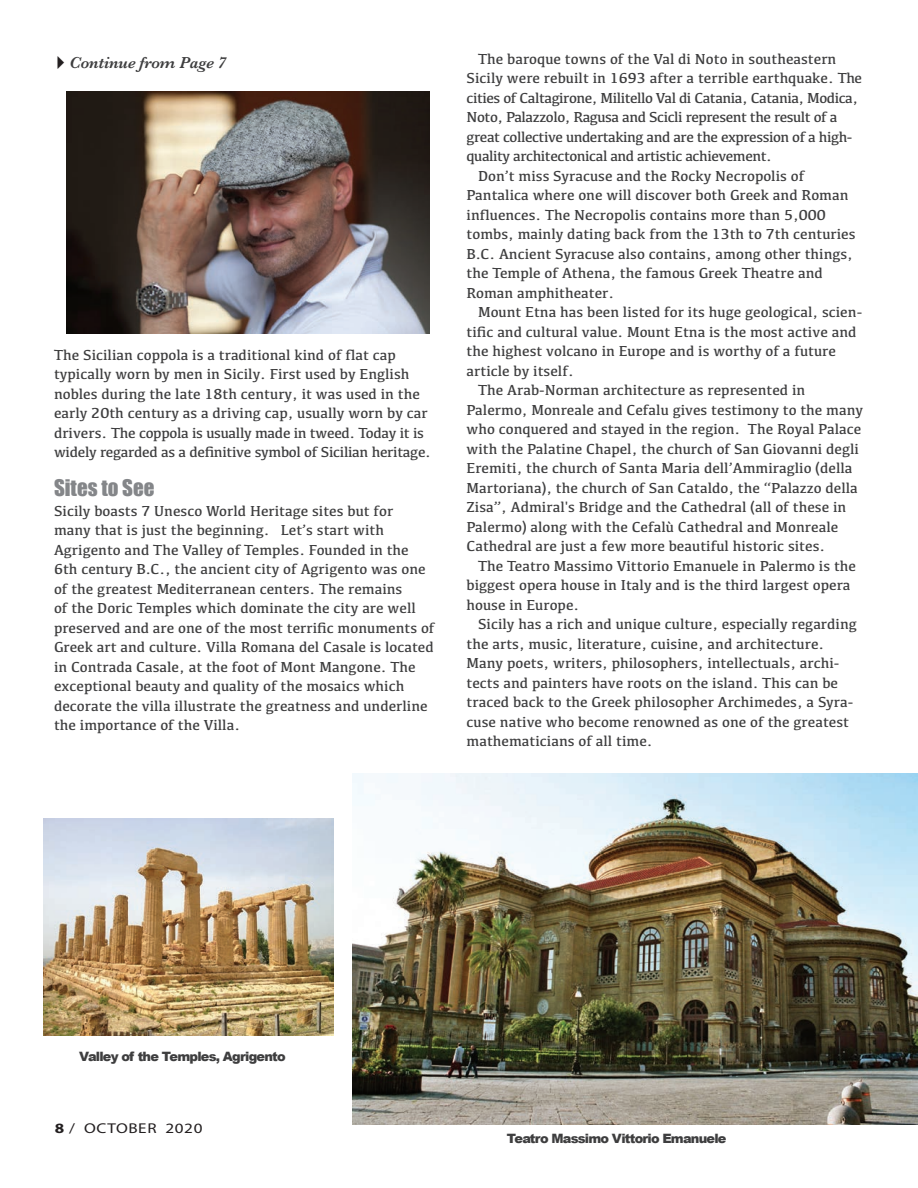
<style>
.page{position:relative;width:918px;height:1188px;background:#fff}
.page>*{position:absolute;margin:0;border:0;box-sizing:border-box;transform-origin:0 0}
.t1{font:21px "Impact";color:#848689}
.t2{font:italic 600 16.5px "Baskerville";letter-spacing:-.01em;color:#3e3e3f}
.t3{font:15px/19.5px "Kefa";color:#3e3e3f}
.t4{font:15px/19.5px "Kefa";letter-spacing:-.03em;color:#3e3e3f}
.t5{font:14.25px "Myriad Pro";letter-spacing:.035em;color:#231f20;scale:1.2 1}
.t6{font:900 12.9px "Arial";letter-spacing:-.06em;color:#3e3e3f}
.s1{font-weight:700}
</style>
<div class="page">
<img style="left:67px;top:92px;width:362px;height:241px">
<img style="left:353px;top:773px;width:565px;height:351px">
<img style="left:43px;top:818px;width:290px;height:218px">
<p class="t2" style="left:70px;top:51px;width:158px">Continue from Page 7</p>
<p class="t3" style="left:54px;top:345px;width:378px">The Sicilian coppola is a traditional kind of flat cap typically worn by men in Sicily. First used by English nobles during the late 18th century, it was used in the early 20th century as a driving cap, usually worn by car drivers. The coppola is usually made in tweed. Today it is widely regarded as a definitive symbol of Sicilian heritage.</p>
<p class="t1" style="left:54px;top:472px;width:102px">SITES TO SEE</p>
<p class="t3" style="left:54px;top:501px;width:382px">Sicily boasts 7 Unesco World Heritage sites but for<br>many that is just the beginning. Let’s start with Agrigento and The Valley of Temples. Founded in the 6th century B.C., the ancient city of Agrigento was one of the greatest Mediterranean centers. The remains<br>of the Doric Temples which dominate the city are well preserved and are one of the most terrific monuments of Greek art and culture. Villa Romana del Casale is located in Contrada Casale, at the foot of Mont Mangone. The exceptional beauty and quality of the mosaics which decorate the villa illustrate the greatness and underline the importance of the Villa.</p>
<p class="t4" style="left:467px;top:49px;width:397px;text-indent:12px">The baroque towns of the Val di Noto in southeastern Sicily were rebuilt in 1693 after a terrible earthquake. The cities of Caltagirone, Militello Val di Catania, Catania, Modica, Noto, Palazzolo, Ragusa and Scicli represent the result of a great collective undertaking and are the expression of a high&shy;quality architectonical and artistic achievement.</p>
<p class="t3" style="left:467px;top:166px;width:391px;text-indent:12px">Don’t miss Syracuse and the Rocky Necropolis of Pantalica where one will discover both Greek and Roman influences. The Necropolis contains more than 5,000 tombs, mainly dating back from the 13th to 7th centuries B.C. Ancient Syracuse also contains, among other things, the Temple of Athena, the famous Greek Theatre and Roman amphitheater.</p>
<p class="t3" style="left:467px;top:302px;width:397px;text-indent:12px">Mount Etna has been listed for its huge geological, scien&shy;tific and cultural value. Mount Etna is the most active and the highest volcano in Europe and is worthy of a future article by itself.</p>
<p class="t3" style="left:467px;top:380px;width:398px;text-indent:12px">The Arab-Norman architecture as represented in Palermo, Monreale and Cefalu gives testimony to the many who conquered and stayed in the region. The Royal Palace with the Palatine Chapel, the church of San Giovanni degli Eremiti, the church of Santa Maria dell’Ammiraglio (della Martoriana), the church of San Cataldo, the “Palazzo della Zisa”, Admiral's Bridge and the Cathedral (all of these in Palermo) along with the Cefalù Cathedral and Monreale Cathedral are just a few more beautiful historic sites.</p>
<p class="t3" style="left:467px;top:556px;width:391px;text-indent:12px">The Teatro Massimo Vittorio Emanuele in Palermo is the biggest opera house in Italy and is the third largest opera house in Europe.</p>
<p class="t3" style="left:467px;top:614px;width:392px;text-indent:12px">Sicily has a rich and unique culture, especially regarding the arts, music, literature, cuisine, and architecture.<br>Many poets, writers, philosophers, intellectuals, archi&shy;tects and painters have roots on the island. This can be traced back to the Greek philosopher Archimedes, a Syra&shy;cuse native who become renowned as one of the greatest mathematicians of all time.</p>
<p class="t6" style="left:79px;top:1047px;width:208px">Valley of the Temples, Agrigento</p>
<p class="t5" style="left:55px;top:1120px;width:125px"><span class="s1">8</span> / OCTOBER 2020</p>
<p class="t6" style="left:507px;top:1129px;width:221px">Teatro Massimo Vittorio Emanuele</p>
</div>
